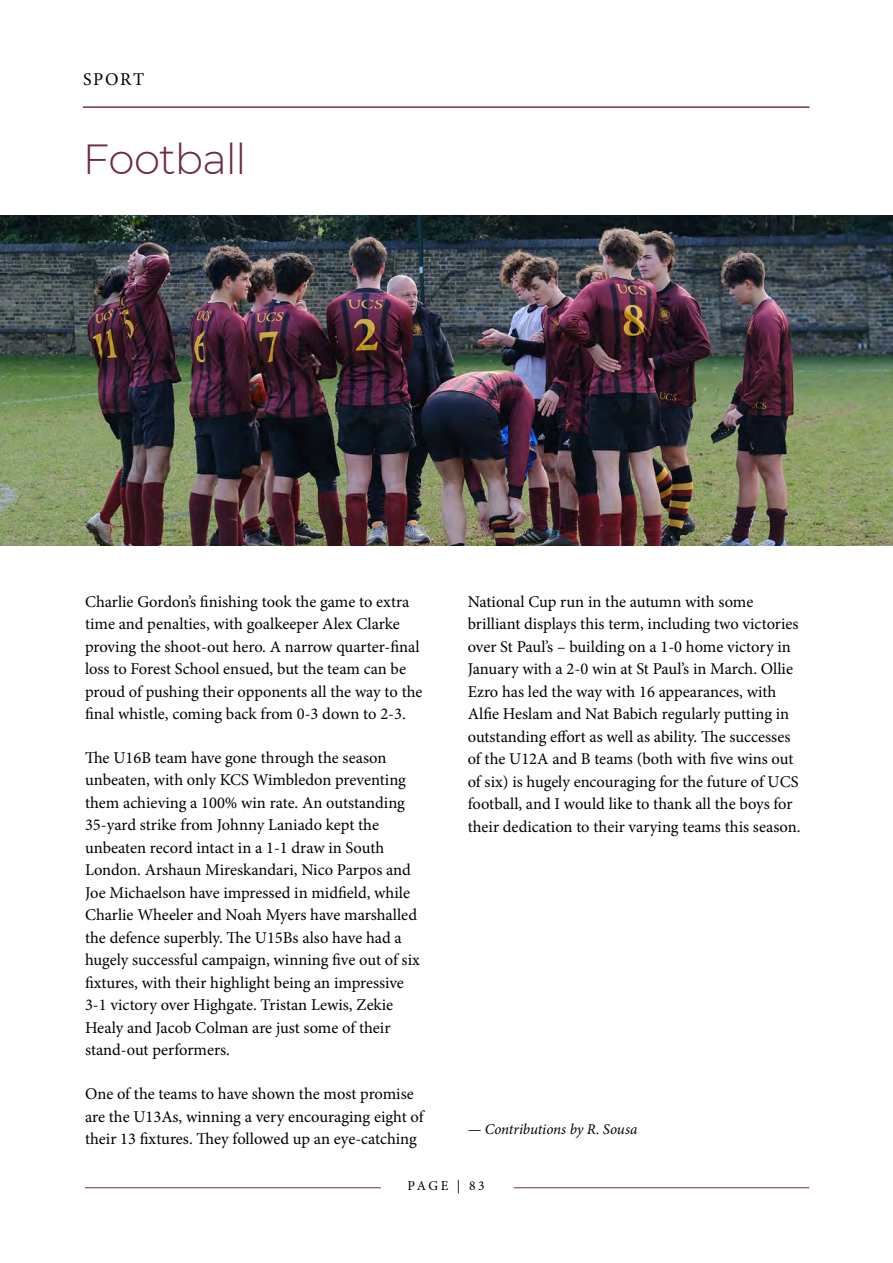
<style>
.page{position:relative;width:893px;height:1263px;background:#fff}
.page>*{position:absolute;margin:0;border:0;box-sizing:border-box;transform-origin:0 0}
.t1{font:300 42px "Montserrat";letter-spacing:-.025em;color:#6f2c3e}
.t2{font:18px "Minion Pro";letter-spacing:.09em;color:#000}
.t3{font:16.5px/22.5px "Minion Pro";color:#000}
.t4{font:italic 15px "Minion Pro";letter-spacing:-.01em;color:#000}
.t5{font:13.5px "Minion Pro";letter-spacing:.18em;color:#000}
</style>
<div class="page">
<hr style="left:514px;top:1187px;width:295px;height:1px;background:#6f2c3e">
<hr style="left:85px;top:1187px;width:296px;height:1px;background:#6f2c3e">
<hr style="left:83px;top:107px;width:726px;height:1px;background:#6f2c3e">
<img style="left:0;top:215px;width:893px;height:331px">
<p class="t2" style="left:83px;top:68px;width:63px">SPORT</p>
<h1 class="t1" style="left:83px;top:130px;width:165px">Football</h1>
<p class="t3" style="left:85px;top:590px;width:339px">Charlie Gordon’s finishing took the game to extra time and penalties, with goalkeeper Alex Clarke proving the shoot-out hero. A narrow quarter-final loss to Forest School ensued, but the team can be proud of pushing their opponents all the way to the final whistle, coming back from 0-3 down to 2-3.</p>
<p class="t3" style="left:85px;top:746px;width:336px">The U16B team have gone through the season unbeaten, with only KCS Wimbledon preventing them achieving a 100% win rate. An outstanding 35-yard strike from Johnny Laniado kept the unbeaten record intact in a 1-1 draw in South London. Arshaun Mireskandari, Nico Parpos and Joe Michaelson have impressed in midfield, while Charlie Wheeler and Noah Myers have marshalled the defence superbly. The U15Bs also have had a hugely successful campaign, winning five out of six fixtures, with their highlight being an impressive 3-1 victory over Highgate. Tristan Lewis, Zekie Healy and Jacob Colman are just some of their stand-out performers.</p>
<p class="t3" style="left:85px;top:1083px;width:340px">One of the teams to have shown the most promise are the U13As, winning a very encouraging eight of their 13 fixtures. They followed up an eye-catching</p>
<p class="t3" style="left:468px;top:590px;width:334px">National Cup run in the autumn with some brilliant displays this term, including two victories over St Paul’s – building on a 1-0 home victory in January with a 2-0 win at St Paul’s in March. Ollie Ezro has led the way with 16 appearances, with Alfie Heslam and Nat Babich regularly putting in outstanding effort as well as ability. The successes of the U12A and B teams (both with five wins out of six) is hugely encouraging for the future of UCS football, and I would like to thank all the boys for their dedication to their varying teams this season.</p>
<p class="t4" style="left:468px;top:1118px;width:171px">— Contributions by R. Sousa</p>
<p class="t5" style="left:408px;top:1177px;width:78px">PAGE | 83</p>
</div>
